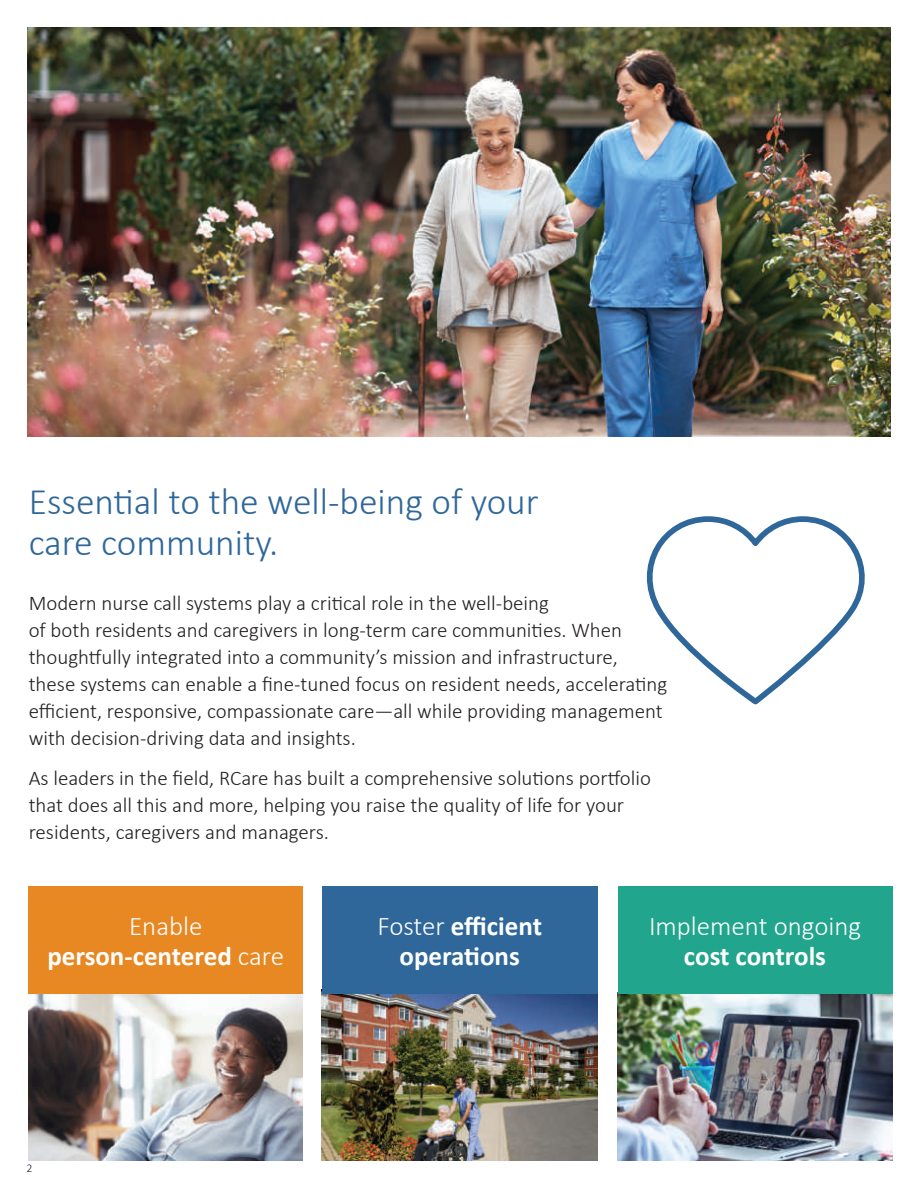
<style>
.page{position:relative;width:918px;height:1188px;background:#fff}
.page>*{position:absolute;margin:0;border:0;box-sizing:border-box;transform-origin:0 0}
.t1{font:300 37.5px/40.5px "Calibri";color:#2f679a}
.t2{font:700 27px/30px "Calibri";color:#fff;text-align:center}
.t3{font:300 27px "Calibri";color:#fff}
.t4{font:300 21px/27px "Calibri";color:#231f20}
.t5{font:300 12px "Calibri";color:#231f20}
.s1{font-weight:300}
</style>
<div class="page">
<img style="left:27px;top:27px;width:864px;height:409px">
<img style="left:29px;top:994px;width:274px;height:167px">
<img style="left:322px;top:994px;width:276px;height:167px">
<img style="left:618px;top:994px;width:274px;height:167px">
<div style="left:29px;top:886px;width:274px;height:108px;background:#e78823"></div>
<div style="left:322px;top:886px;width:276px;height:108px;background:#2f679a"></div>
<div style="left:618px;top:886px;width:274px;height:108px;background:#22a58d"></div>
<svg style="left:646px;top:516px;width:219px;height:189px"></svg>
<h1 class="t1" style="left:29px;top:481px;width:512px">Essential to the well-being of your care community.</h1>
<p class="t4" style="left:29px;top:589px;width:640px">Modern nurse call systems play a critical role in the well-being<br>of both residents and caregivers in long-term care communities. When thoughtfully integrated into a community’s mission and infrastructure, these systems can enable a fine-tuned focus on resident needs, accelerating efficient, responsive, compassionate care—all while providing management with decision-driving data and insights.</p>
<p class="t4" style="left:29px;top:765px;width:624px">As leaders in the field, RCare has built a comprehensive solutions portfolio that does all this and more, helping you raise the quality of life for your residents, caregivers and managers.</p>
<p class="t2" style="left:47px;top:910px;width:238px"><span class="s1">Enable </span>person-centered <span class="s1">care</span></p>
<p class="t2" style="left:377px;top:910px;width:166px"><span class="s1">Foster</span> efficient operations</p>
<p class="t3" style="left:649px;top:909px;width:214px">Implement ongoing</p>
<p class="t2" style="left:684px;top:940px;width:144px">cost controls</p>
<p class="t5" style="left:27px;top:1160px;width:8px">2</p>
</div>
